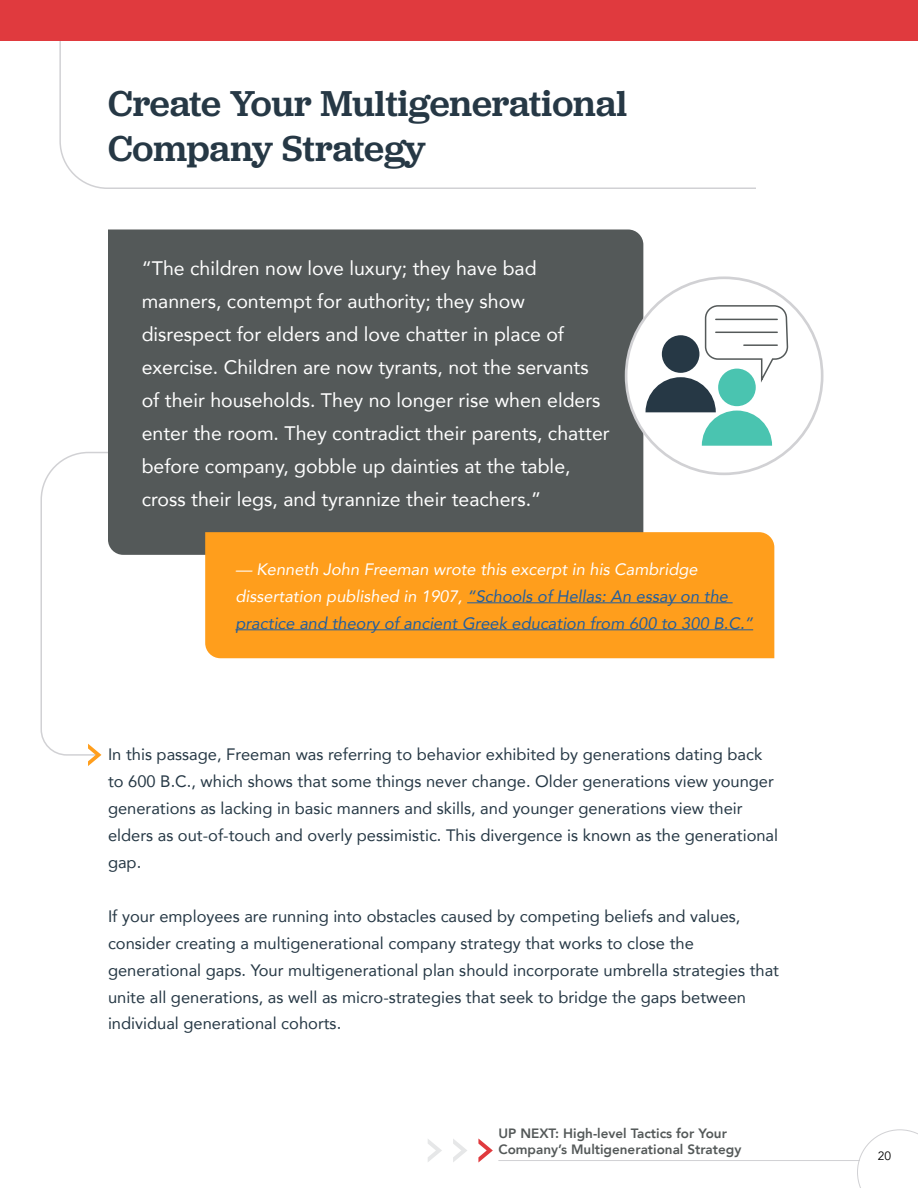
<style>
.page{position:relative;width:918px;height:1188px;background:#fff}
.page>*{position:absolute;margin:0;border:0;box-sizing:border-box;transform-origin:0 0}
.t1{font:500 37.5px/45px "Jubilat";color:#263845}
.t2{font:19.5px/33px "Avenir";color:#fff}
.t3{font:16.5px/27px "Avenir";color:#263845}
.t4{font:italic 16.5px/27px "Avenir";color:#215e9e}
.t5{font:800 13.5px/16.2px "Avenir";color:#545959}
.t6{font:12px "Avenir";color:#000}
.s1{color:#fff}
</style>
<div class="page">
<svg style="left:40px;top:451px;width:68px;height:305px"></svg>
<svg style="left:453px;top:1139px;width:14px;height:23px"></svg>
<svg style="left:428px;top:1139px;width:14px;height:23px"></svg>
<svg style="left:478px;top:1129px;width:440px;height:59px"></svg>
<div style="left:108px;top:230px;width:535px;height:325px;background:#545959"></div>
<svg style="left:88px;top:744px;width:13px;height:22px"></svg>
<svg style="left:59px;top:40px;width:698px;height:149px"></svg>
<div style="left:0;top:0;width:918px;height:40px;background:#e03a3e"></div>
<div style="left:205px;top:532px;width:569px;height:126px;background:#ff9e1c"></div>
<hr style="left:467px;top:602px;width:266px;height:1px;background:#215e9e">
<hr style="left:235px;top:629px;width:518px;height:1px;background:#215e9e">
<div style="left:626px;top:278px;width:196px;height:196px;background:#fff;border-radius:50%"></div>
<svg style="left:646px;top:304px;width:143px;height:142px"></svg>
<h1 class="t1" style="left:108px;top:79px;width:521px">Create Your Multigenerational<br>Company Strategy</h1>
<p class="t2" style="left:142px;top:251px;width:470px">“The children now love luxury; they have bad manners, contempt for authority; they show disrespect for elders and love chatter in place of exercise. Children are now tyrants, not the servants of their households. They no longer rise when elders enter the room. They contradict their parents, chatter before company, gobble up dainties at the table, cross their legs, and tyrannize their teachers.”</p>
<p class="t4" style="left:235px;top:555px;width:519px"><span class="s1">— Kenneth John Freeman wrote this excerpt in his Cambridge dissertation published in 1907,</span> “Schools of Hellas: An essay on the practice and theory of ancient Greek education from 600 to 300 B.C.”</p>
<p class="t3" style="left:108px;top:740px;width:672px">In this passage, Freeman was referring to behavior exhibited by generations dating back to 600 B.C., which shows that some things never change. Older generations view younger generations as lacking in basic manners and skills, and younger generations view their elders as out-of-touch and overly pessimistic. This divergence is known as the generational gap.</p>
<p class="t3" style="left:108px;top:902px;width:673px">If your employees are running into obstacles caused by competing beliefs and values, consider creating a multigenerational company strategy that works to close the generational gaps. Your multigenerational plan should incorporate umbrella strategies that unite all generations, as well as micro-strategies that seek to bridge the gaps between individual generational cohorts.</p>
<p class="t5" style="left:498px;top:1125px;width:244px">UP NEXT: High-level Tactics for Your<br>Company’s Multigenerational Strategy</p>
<p class="t6" style="left:878px;top:1148px;width:15px">20</p>
</div>
